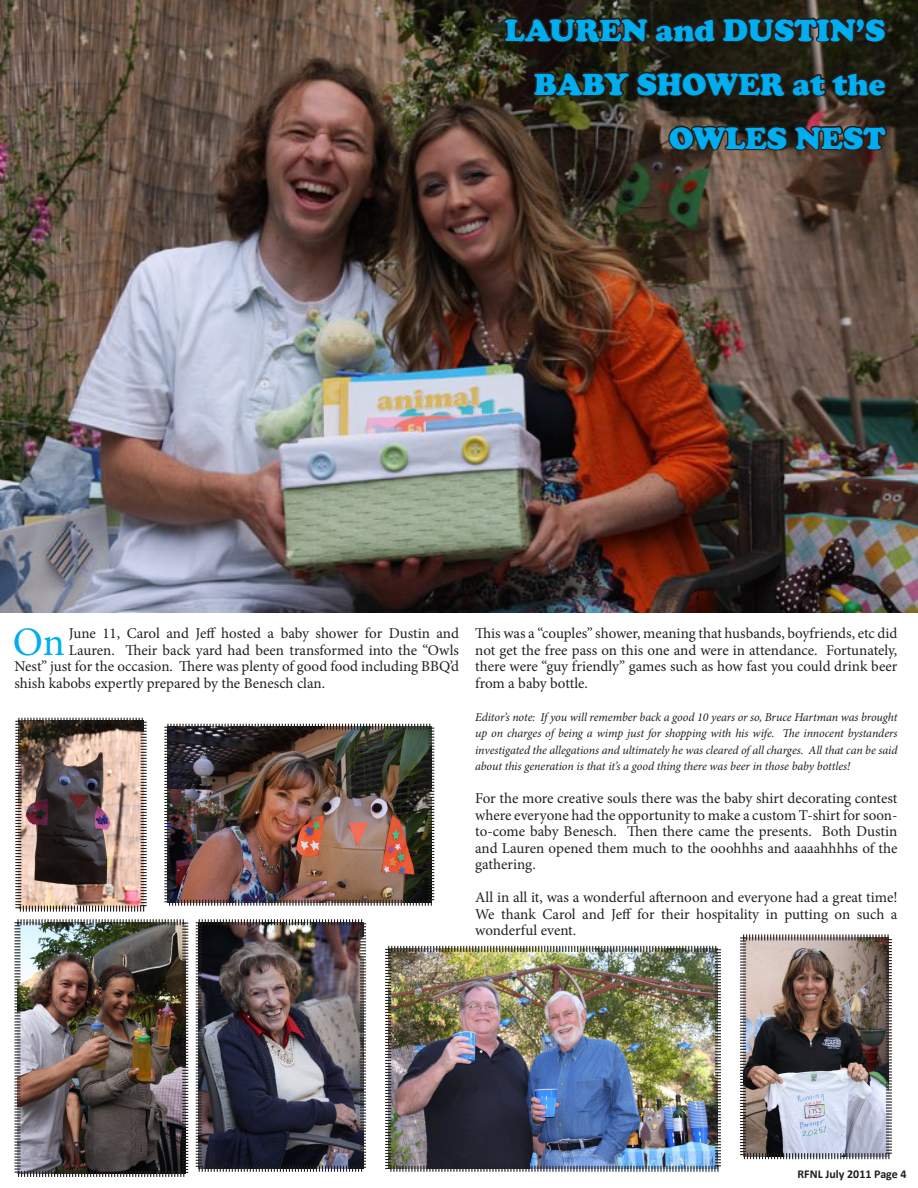
<style>
.page{position:relative;width:918px;height:1188px;background:#fff}
.page>*{position:absolute;margin:0;border:0;box-sizing:border-box;transform-origin:0 0}
.base_paragraph{font:40.35px "Minion Pro";color:#00aeef}
.base_paragraph-2{font:900 31.5px "Cooper";color:#00aeef}
.base_paragraph-3{font:15px/16.5px "Minion Pro";color:#231f20;text-align:justify}
.base_paragraph-4{font:italic 12px/16.5px "Minion Pro";letter-spacing:-.01em;color:#231f20;text-align:justify}
.t1{font:700 12px "Calibri";color:#231f20}
</style>
<div class="page">
<img style="left:0;top:0;width:918px;height:612px">
<img style="left:14px;top:919px;width:175px;height:258px">
<img style="left:164px;top:723px;width:271px;height:183px">
<img style="left:385px;top:945px;width:336px;height:227px">
<img style="left:195px;top:919px;width:172px;height:253px">
<img style="left:740px;top:934px;width:152px;height:226px">
<img style="left:15px;top:717px;width:132px;height:195px">
<svg style="left:501px;top:0;width:389px;height:249px;background:#382f24"></svg>
<p class="base_paragraph-2" style="left:504px;top:12px;width:383px">LAUREN and DUSTIN’S</p>
<p class="base_paragraph-2" style="left:534px;top:66px;width:353px">BABY SHOWER at the</p>
<p class="base_paragraph-2" style="left:669px;top:120px;width:218px">OWLES NEST</p>
<p class="base_paragraph" style="left:13px;top:615px;width:54px">On</p>
<p class="base_paragraph-3" style="left:69px;top:626px;width:392px">June 11, Carol and Jeff hosted a baby shower for Dustin and</p>
<p class="base_paragraph-3" style="left:69px;top:642px;width:391px">Lauren. Their back yard had been transformed into the “Owls</p>
<p class="base_paragraph-3" style="left:14px;top:659px;width:446px">Nest” just for the occasion. There was plenty of good food including BBQ’d</p>
<p class="base_paragraph-3" style="left:14px;top:675px;width:312px">shish kabobs expertly prepared by the Benesch clan.</p>
<p class="base_paragraph-3" style="left:475px;top:626px;width:424px">This was a “couples” shower, meaning that husbands, boyfriends, etc did not get the free pass on this one and were in attendance. Fortunately, there were “guy friendly” games such as how fast you could drink beer from a baby bottle.</p>
<p class="base_paragraph-4" style="left:475px;top:709px;width:424px">Editor’s note: If you will remember back a good 10 years or so, Bruce Hartman was brought up on charges of being a wimp just for shopping with his wife. The innocent bystanders investigated the allegations and ultimately he was cleared of all charges. All that can be said about this generation is that it’s a good thing there was beer in those baby bottles!</p>
<p class="base_paragraph-3" style="left:475px;top:791px;width:424px">For the more creative souls there was the baby shirt decorating contest where everyone had the opportunity to make a custom T-shirt for soon&shy;to-come baby Benesch. Then there came the presents. Both Dustin and Lauren opened them much to the ooohhhs and aaaahhhhs of the gathering.</p>
<p class="base_paragraph-3" style="left:475px;top:890px;width:424px">All in all it, was a wonderful afternoon and everyone had a great time!<br>We thank Carol and Jeff for their hospitality in putting on such a wonderful event.</p>
<p class="t1" style="left:797px;top:1167px;width:111px">RFNL July 2011 Page 4</p>
</div>
